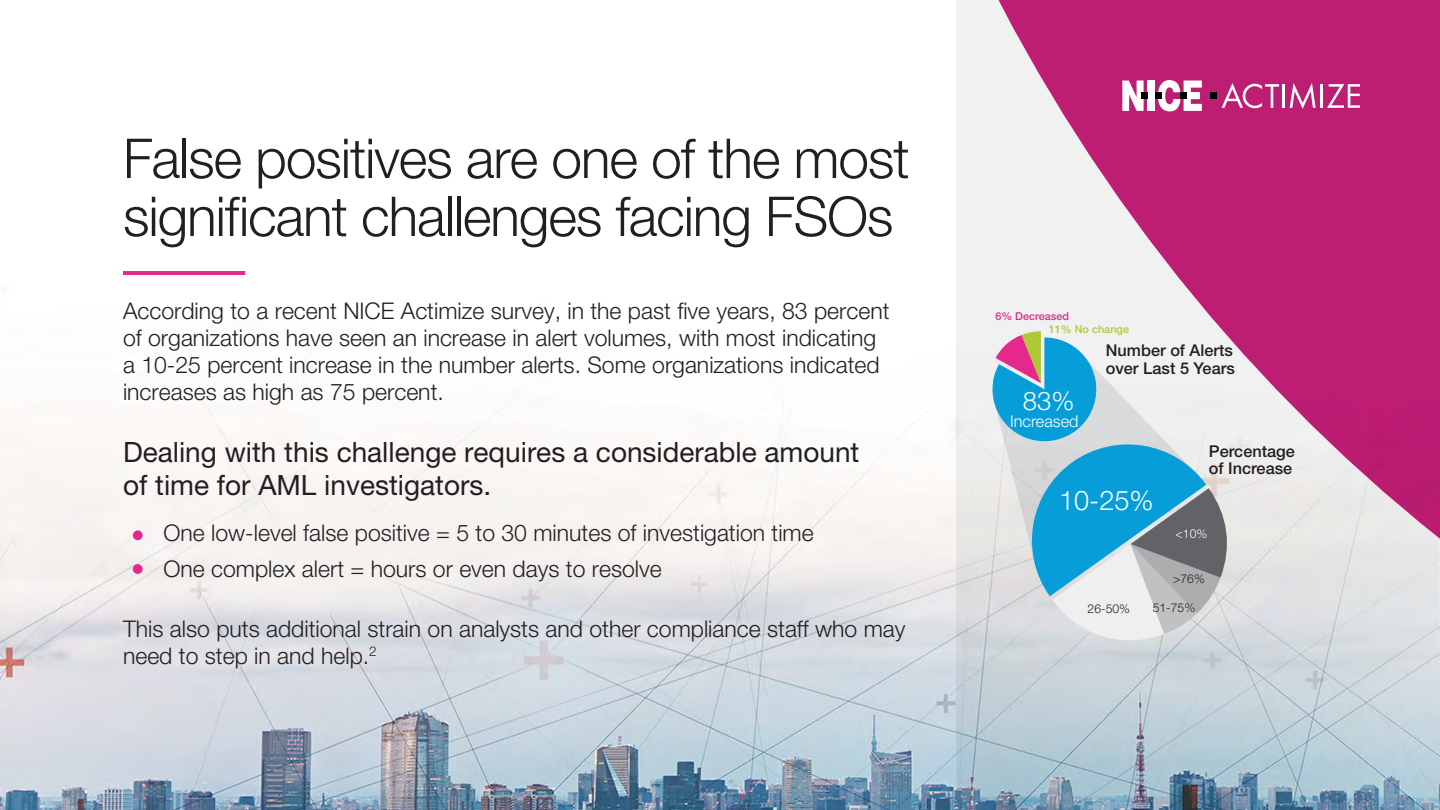
<style>
.page{position:relative;width:1440px;height:810px;background:#fff}
.page>*{position:absolute;margin:0;border:0;box-sizing:border-box;transform-origin:0 0}
.t1{font:300 55px/58px "Helvetica Neue LT Pro";letter-spacing:-.02em;color:#231f20}
.t2{font:28px/33.6px "Helvetica Neue LT Pro";color:#231f20}
.t3{font:300 27.1px "Helvetica Neue LT Pro";color:#fff}
.t4{font:300 25.8px "Helvetica Neue LT Pro";color:#fff}
.t5{font:300 23px/27px "Helvetica Neue LT Pro";color:#231f20}
.t6{font:500 16.3px/17.6px "Helvetica Neue LT Pro";color:#231f20}
.t7{font:300 16.3px "Helvetica Neue LT Pro";color:#fff}
.t8{font:300 12.2px "Helvetica Neue LT Pro";color:#231f20}
.t9{font:300 12.2px "Helvetica Neue LT Pro";color:#fff}
.t10{font:500 10.9px "Helvetica Neue LT Pro";color:#afc836}
.t11{font:500 10.9px "Helvetica Neue LT Pro";color:#e5288c}
</style>
<div class="page">
<img style="left:0;top:367px;width:956px;height:443px">
<svg style="left:956px;top:538px;width:484px;height:272px;background:#beccd5"></svg>
<svg style="left:956px;top:0;width:484px;height:538px;fill:#be1d74"></svg>
<svg style="left:1158px;top:80px;width:44px;height:31px"></svg>
<div style="left:1148px;top:81px;width:7px;height:30px;background:#fff"></div>
<svg style="left:1122px;top:81px;width:22px;height:30px"></svg>
<div style="left:1180px;top:92px;width:7px;height:7px;background:#000"></div>
<div style="left:1155px;top:92px;width:7px;height:7px;background:#000"></div>
<div style="left:1141px;top:92px;width:7px;height:7px;background:#000"></div>
<div style="left:1210px;top:92px;width:7px;height:7px;background:#000"></div>
<svg style="left:1222px;top:83px;width:57px;height:25px"></svg>
<hr style="left:1283px;top:84px;width:2px;height:24px;background:#fff">
<svg style="left:1290px;top:83px;width:26px;height:26px"></svg>
<hr style="left:1320px;top:84px;width:3px;height:24px;background:#fff">
<svg style="left:1327px;top:84px;width:33px;height:24px"></svg>
<div style="left:133px;top:530px;width:10px;height:10px;background:#e5288c;border-radius:50%"></div>
<div style="left:133px;top:564px;width:10px;height:10px;background:#e5288c;border-radius:50%"></div>
<hr style="left:123px;top:271px;width:122px;height:4px;background:#e5298d">
<svg style="left:993px;top:331px;width:239px;height:309px"></svg>
<h1 class="t1" style="left:123px;top:128px;width:788px">False positives are one of the most significant challenges facing FSOs</h1>
<p class="t5" style="left:123px;top:297px;width:768px">According to a recent NICE Actimize survey, in the past five years, 83 percent of organizations have seen an increase in alert volumes, with most indicating a 10-25 percent increase in the number alerts. Some organizations indicated increases as high as 75 percent.</p>
<p class="t2" style="left:123px;top:435px;width:738px">Dealing with this challenge requires a considerable amount of time for AML investigators.</p>
<p class="t5" style="left:164px;top:515px;width:652px;line-height:36px">One low-level false positive = 5 to 30 minutes of investigation time<br>One complex alert = hours or even days to resolve</p>
<p class="t5" style="left:123px;top:615px;width:784px">This also puts additional strain on analysts and other compliance staff who may need to step in and help.<sup>2</sup></p>
<p class="t11" style="left:995px;top:310px;width:75px">6% Decreased</p>
<p class="t10" style="left:1049px;top:323px;width:82px">11% No change</p>
<p class="t4" style="left:1023px;top:386px;width:53px">83%</p>
<p class="t7" style="left:1010px;top:411px;width:70px">Increased</p>
<p class="t6" style="left:1106px;top:341px;width:131px">Number of Alerts over Last 5 Years</p>
<p class="t6" style="left:1209px;top:442px;width:87px">Percentage of Increase</p>
<p class="t3" style="left:1059px;top:484px;width:96px">10-25%</p>
<p class="t9" style="left:1176px;top:526px;width:33px">&lt;10%</p>
<p class="t8" style="left:1173px;top:571px;width:33px">&gt;76%</p>
<p class="t8" style="left:1088px;top:601px;width:44px">26-50%</p>
<p class="t8" style="left:1153px;top:600px;width:44px">51-75%</p>
</div>
